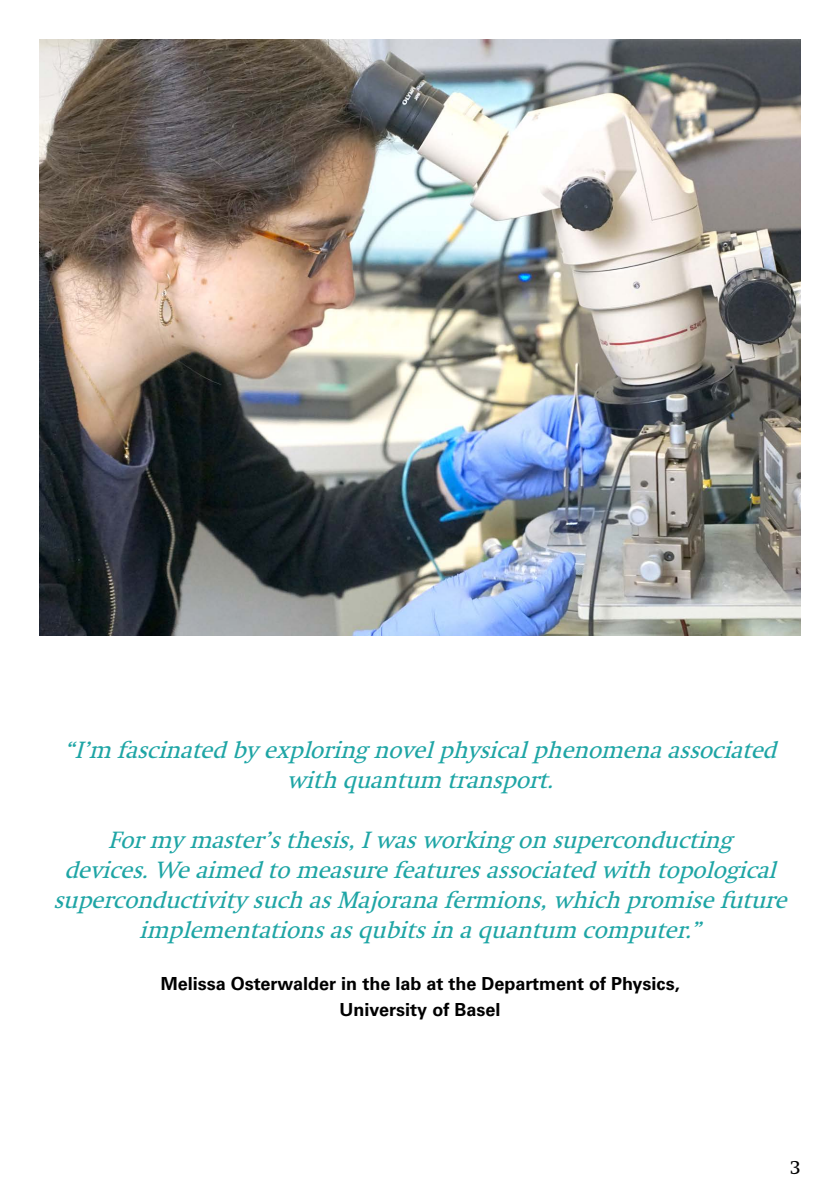
<style>
.page{position:relative;width:840px;height:1191px;background:#fff}
.page>*{position:absolute;margin:0;border:0;box-sizing:border-box;transform-origin:0 0}
.t1{font:italic 24px/30px "Swift Neue LT Pro";color:#1ea5a5;text-align:center}
.t2{font:20px "Swift Neue LT Pro";color:#000}
.t3{font:700 18px/26px "Univers LT Std";color:#000;text-align:center}
</style>
<div class="page">
<img style="left:40px;top:40px;width:759px;height:595px">
<p class="t1" style="left:64px;top:735px;width:721px">“I’m fascinatedby exploringnovelphysicalphenomenaassociated with quantum transport.</p>
<p class="t1" style="left:53px;top:825px;width:741px">Formy master’sthesis,Iwasworkingon superconducting devices.Weaimedtomeasurefeaturesassociatedwith topological superconductivity such asMajoranafermions,which promisefuture implementationsasqubitsin aquantum computer.”</p>
<p class="t3" style="left:161px;top:971px;width:520px">Melissa Osterwalder in the lab at the Department of Physics,<br>University of Basel</p>
<p class="t2" style="left:789px;top:1155px;width:12px">3</p>
</div>
